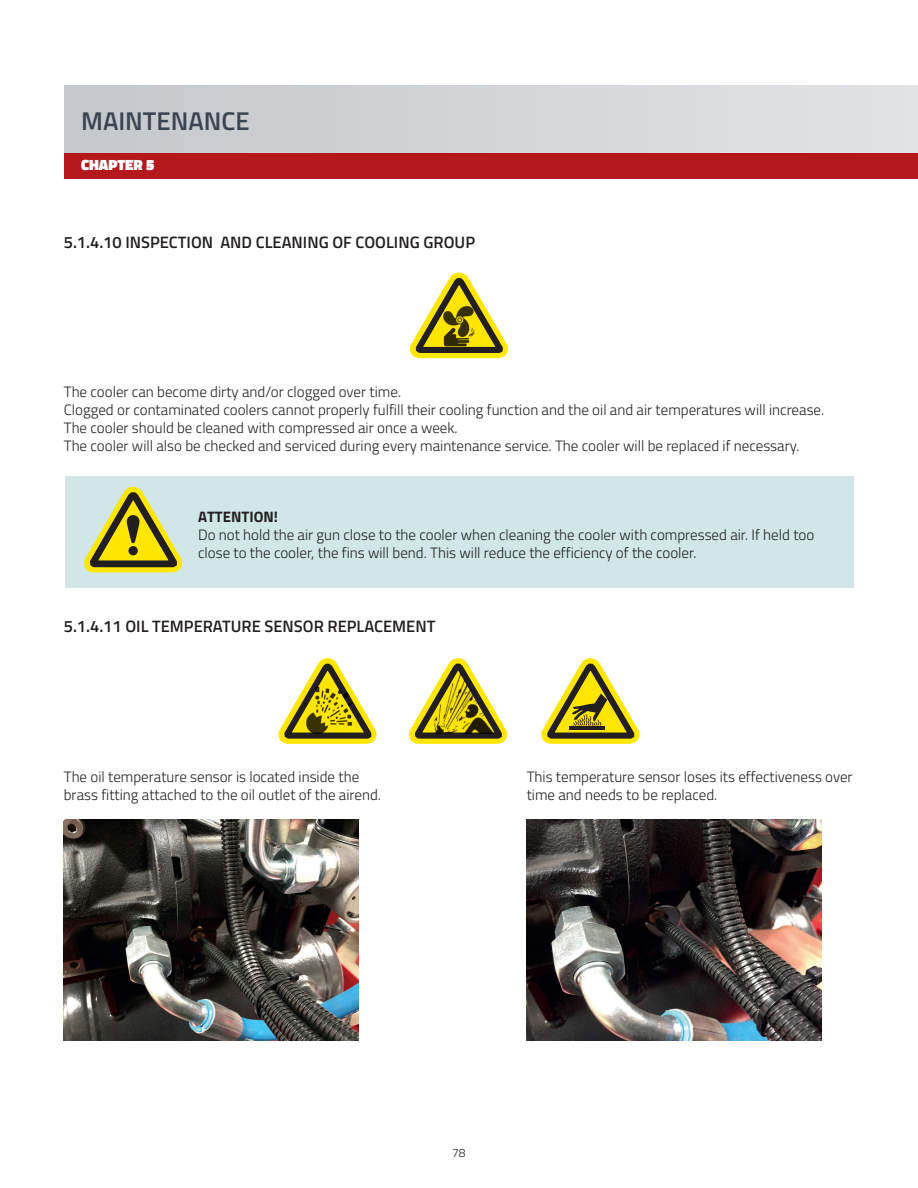
<style>
.page{position:relative;width:918px;height:1188px;background:#fff}
.page>*{position:absolute;margin:0;border:0;box-sizing:border-box;transform-origin:0 0}
.t1{font:600 25.65px "Titillium Web";color:#3a4452}
.t2{font:600 16.5px "Titillium Web";color:#231f20}
.t3{font:300 15px/18px "Titillium Web";color:#231f20}
.t4{font:15px "Titillium Web Bold dp";color:#231f20}
.t5{font:900 15px "Titillium Web";color:#fff}
.t6{font:300 12px "Titillium Web";color:#231f20}
</style>
<div class="page">
<div style="left:64px;top:85px;width:854px;height:71px;background:linear-gradient(to right,#c4c7cb,#e1e3e5)"></div>
<div style="left:64px;top:153px;width:854px;height:26px;background:#b4181d"></div>
<svg style="left:278px;top:658px;width:99px;height:86px"></svg>
<img style="left:299px;top:684px;width:63px;height:50px">
<svg style="left:409px;top:658px;width:99px;height:86px"></svg>
<img style="left:426px;top:672px;width:67px;height:62px">
<svg style="left:541px;top:658px;width:99px;height:86px"></svg>
<hr style="left:569px;top:726px;width:36px;height:3px;background:#231f20">
<img style="left:64px;top:819px;width:295px;height:221px">
<img style="left:527px;top:819px;width:294px;height:221px">
<svg style="left:410px;top:272px;width:98px;height:86px"></svg>
<img style="left:439px;top:305px;width:40px;height:42px">
<div style="left:65px;top:476px;width:789px;height:112px;background:#d0e6e7"></div>
<svg style="left:84px;top:486px;width:99px;height:87px"></svg>
<div style="left:128px;top:546px;width:10px;height:9px;background:#231f20;border-radius:50%"></div>
<h1 class="t1" style="left:81px;top:102px;width:170px">MAINTENANCE</h1>
<p class="t5" style="left:81px;top:154px;width:75px">CHAPTER 5</p>
<p class="t2" style="left:64px;top:230px;width:413px">5.1.4.10 INSPECTION AND CLEANING OF COOLING GROUP</p>
<p class="t3" style="left:64px;top:382px;width:762px">The cooler can become dirty and/or clogged over time.<br>Clogged or contaminated coolers cannot properly fulfill their cooling function and the oil and air temperatures will increase.<br>The cooler should be cleaned with compressed air once a week.<br>The cooler will also be checked and serviced during every maintenance service. The cooler will be replaced if necessary.</p>
<p class="t4" style="left:198px;top:505px;width:82px">ATTENTION!</p>
<p class="t3" style="left:198px;top:525px;width:618px">Do not hold the air gun close to the cooler when cleaning the cooler with compressed air. If held too close to the cooler, the fins will bend. This will reduce the efficiency of the cooler.</p>
<p class="t2" style="left:64px;top:614px;width:373px">5.1.4.11 OIL TEMPERATURE SENSOR REPLACEMENT</p>
<p class="t3" style="left:64px;top:767px;width:319px">The oil temperature sensor is located inside the brass fitting attached to the oil outlet of the airend.</p>
<p class="t3" style="left:527px;top:767px;width:328px">This temperature sensor loses its effectiveness over time and needs to be replaced.</p>
<p class="t6" style="left:452px;top:1144px;width:15px">78</p>
</div>
